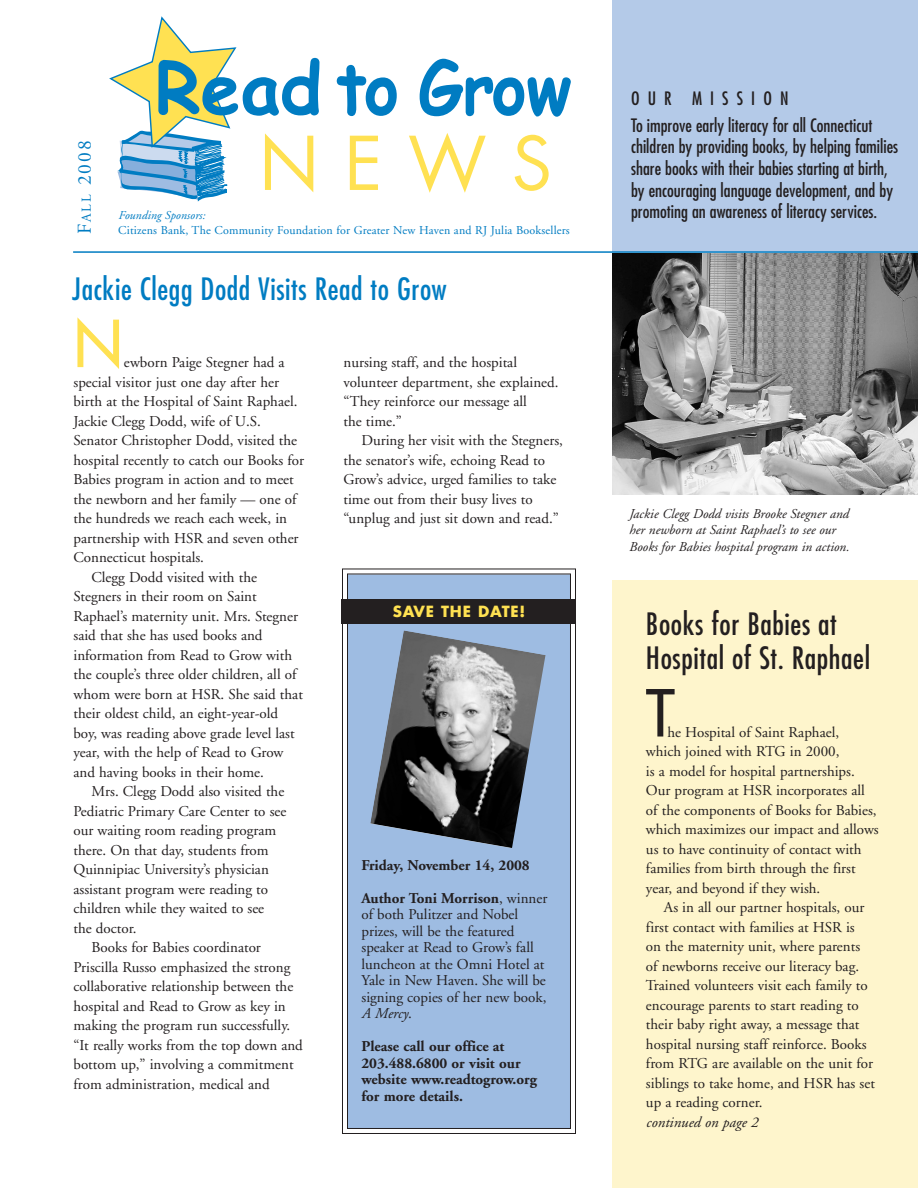
<style>
.page{position:relative;width:918px;height:1188px;background:#fff}
.page>*{position:absolute;margin:0;border:0;box-sizing:border-box;transform-origin:0 0}
.t1{font:72px "Futura";color:#ffe152}
.t2{font:63px "Futura";color:#ffe152}
.t3{font:63px "Futura";color:#231f20}
.t4{font:condensed 30px/34.5px "Futura";letter-spacing:.02em;color:#231f20}
.t5{font:condensed 30px "Futura";letter-spacing:.02em;color:#007cc2}
.t6{font:19.5px "Adobe Garamond";color:#007cc2}
.t7{font:condensed 18px/21.6px "Futura";color:#231f20}
.t8{font:15px/19.5px "Adobe Garamond";color:#231f20}
.t9{font:700 15px/16.5px "Adobe Garamond";color:#231f20}
.t10{font:italic 15px "Adobe Garamond";color:#231f20}
.t11{font:700 15px "Futura";letter-spacing:.05em;color:#ffe152}
.t12{font:italic 13.5px/16.5px "Adobe Garamond";color:#231f20}
.t13{font:12px "Adobe Garamond";letter-spacing:.015em;color:#007cc2}
.t14{font:italic 12px "Adobe Garamond";letter-spacing:.005em;color:#007cc2}
.s1{font-size:13.65px}
.s2{font-weight:700}
.s3{font-style:italic}
</style>
<div class="page">
<svg style="left:341px;top:568px;width:235px;height:566px;background:#a7c1e2"></svg>
<div style="left:347px;top:573px;width:224px;height:556px;border:1px solid #231f20"></div>
<div style="left:612px;top:580px;width:306px;height:608px;background:#fef5cc"></div>
<div style="left:612px;top:0;width:306px;height:252px;background:#b4cae8"></div>
<svg style="left:110px;top:16px;width:209px;height:186px"></svg>
<svg style="left:337px;top:65px;width:60px;height:51px"></svg>
<svg style="left:420px;top:59px;width:151px;height:58px"></svg>
<img style="left:612px;top:253px;width:306px;height:242px">
<hr style="left:73px;top:251px;width:845px;height:2px;background:#007cc2">
<div style="left:342px;top:599px;width:234px;height:24px;background:#231f20"></div>
<img style="left:370px;top:630px;width:176px;height:218px">
<h3 class="t6" style="left:74px;top:234px;width:96px;rotate:-90deg">F<span class="s1">ALL</span> 2008</h3>
<h1 class="t1" style="left:259px;top:114px;width:294px">NEWS</h1>
<p class="t14" style="left:118px;top:208px;width:88px">Founding Sponsors:</p>
<p class="t13" style="left:118px;top:223px;width:453px">Citizens Bank, The Community Foundation for Greater New Haven and RJ Julia Booksellers</p>
<h3 class="t5" style="left:72px;top:270px;width:376px">Jackie Clegg Dodd Visits Read to Grow</h3>
<h2 class="t2" style="left:74px;top:303px;width:51px">N</h2>
<p class="t8" style="left:124px;top:353px;width:162px">ewborn Paige Stegner had a</p>
<p class="t8" style="left:73px;top:373px;width:207px">special visitor just one day after her</p>
<p class="t8" style="left:73px;top:392px;width:225px">birth at the Hospital of Saint Raphael.</p>
<p class="t8" style="left:73px;top:412px;width:189px">Jackie Clegg Dodd, wife of U.S.</p>
<p class="t8" style="left:73px;top:431px;width:225px">Senator Christopher Dodd, visited the</p>
<p class="t8" style="left:73px;top:451px;width:232px">hospital recently to catch our Books for</p>
<p class="t8" style="left:73px;top:470px;width:222px">Babies program in action and to meet</p>
<p class="t8" style="left:73px;top:490px;width:224px">the newborn and her family — one of</p>
<p class="t8" style="left:73px;top:509px;width:215px">the hundreds we reach each week, in</p>
<p class="t8" style="left:73px;top:529px;width:227px">partnership with HSR and seven other</p>
<p class="t8" style="left:73px;top:548px;width:132px">Connecticut hospitals.</p>
<p class="t8" style="left:91px;top:568px;width:167px">Clegg Dodd visited with the</p>
<p class="t8" style="left:73px;top:587px;width:185px">Stegners in their room on Saint</p>
<p class="t8" style="left:73px;top:607px;width:226px">Raphael’s maternity unit. Mrs. Stegner</p>
<p class="t8" style="left:73px;top:626px;width:191px">said that she has used books and</p>
<p class="t8" style="left:73px;top:646px;width:220px">information from Read to Grow with</p>
<p class="t8" style="left:73px;top:665px;width:224px">the couple’s three older children, all of</p>
<p class="t8" style="left:73px;top:685px;width:231px">whom were born at HSR. She said that</p>
<p class="t8" style="left:73px;top:704px;width:206px">their oldest child, an eight-year-old</p>
<p class="t8" style="left:73px;top:724px;width:223px">boy, was reading above grade level last</p>
<p class="t8" style="left:73px;top:743px;width:211px">year, with the help of Read to Grow</p>
<p class="t8" style="left:73px;top:763px;width:192px">and having books in their home.</p>
<p class="t8" style="left:91px;top:782px;width:194px">Mrs. Clegg Dodd also visited the</p>
<p class="t8" style="left:73px;top:802px;width:214px">Pediatric Primary Care Center to see</p>
<p class="t8" style="left:73px;top:821px;width:204px">our waiting room reading program</p>
<p class="t8" style="left:73px;top:841px;width:197px">there. On that day, students from</p>
<p class="t8" style="left:73px;top:860px;width:197px">Quinnipiac University’s physician</p>
<p class="t8" style="left:74px;top:880px;width:196px">assistant program were reading to</p>
<p class="t8" style="left:74px;top:899px;width:192px">children while they waited to see</p>
<p class="t8" style="left:74px;top:919px;width:65px">the doctor.</p>
<p class="t8" style="left:92px;top:938px;width:171px">Books for Babies coordinator</p>
<p class="t8" style="left:74px;top:958px;width:218px">Priscilla Russo emphasized the strong</p>
<p class="t8" style="left:74px;top:977px;width:221px">collaborative relationship between the</p>
<p class="t8" style="left:74px;top:997px;width:214px">hospital and Read to Grow as key in</p>
<p class="t8" style="left:74px;top:1016px;width:218px">making the program run successfully.</p>
<p class="t8" style="left:74px;top:1036px;width:231px">“It really works from the top down and</p>
<p class="t8" style="left:74px;top:1055px;width:222px">bottom up,” involving a commitment</p>
<p class="t8" style="left:74px;top:1075px;width:198px">from administration, medical and</p>
<p class="t8" style="left:343px;top:353px;width:217px">nursing staff, and the hospital volunteer department, she explained. “They reinforce our message all<br>the time.”</p>
<p class="t8" style="left:344px;top:431px;width:221px;text-indent:18px">During her visit with the Stegners, the senator’s wife, echoing Read to Grow’s advice, urged families to take time out from their busy lives to “unplug and just sit down and read.”</p>
<p class="t11" style="left:393px;top:601px;width:134px">SAVE THE DATE!</p>
<p class="t9" style="left:361px;top:857px;width:170px">Friday, November 14, 2008</p>
<p class="t8" style="left:361px;top:890px;width:187px;line-height:16.5px"><span class="s2">Author Toni Morrison</span>, winner of both Pulitzer and Nobel prizes, will be the featured speaker at Read to Grow’s fall luncheon at the Omni Hotel at<br>Yale in New Haven. She will be signing copies of her new book,<br><span class="s3">A Mercy</span>.</p>
<p class="t9" style="left:361px;top:1038px;width:177px">Please call our office at<br>203.488.6800 or visit our website www.readtogrow.org for more details.</p>
<p class="t7" style="left:631px;top:84px;width:243px;line-height:27px">OUR MISSION<br>To improve early literacy for all Connecticut</p>
<p class="t7" style="left:631px;top:136px;width:269px">children by providing books, by helping families share books with their babies starting at birth, by encouraging language development, and by promoting an awareness of literacy services.</p>
<p class="t12" style="left:629px;top:505px;width:222px">Jackie Clegg Dodd visits Brooke Stegner and her newborn at Saint Raphael’s to see our<br>Books for Babies hospital program in action.</p>
<h3 class="t4" style="left:646px;top:606px;width:226px">Books for Babies at<br>Hospital of St. Raphael</h3>
<h2 class="t3" style="left:646px;top:672px;width:30px">T</h2>
<p class="t8" style="left:646px;top:722px;width:234px;text-indent:22px">he Hospital of Saint Raphael,<br>which joined with RTG in 2000,<br>is a model for hospital partnerships.<br>Our program at HSR incorporates all of the components of Books for Babies, which maximizes our impact and allows us to have continuity of contact with families from birth through the first year, and beyond if they wish.</p>
<p class="t8" style="left:646px;top:898px;width:230px;text-indent:18px">As in all our partner hospitals, our first contact with families at HSR is<br>on the maternity unit, where parents of newborns receive our literacy bag.<br>Trained volunteers visit each family to encourage parents to start reading to their baby right away, a message that hospital nursing staff reinforce. Books from RTG are available on the unit for siblings to take home, and HSR has set up a reading corner.</p>
<p class="t10" style="left:646px;top:1114px;width:114px">continued on page 2</p>
</div>
